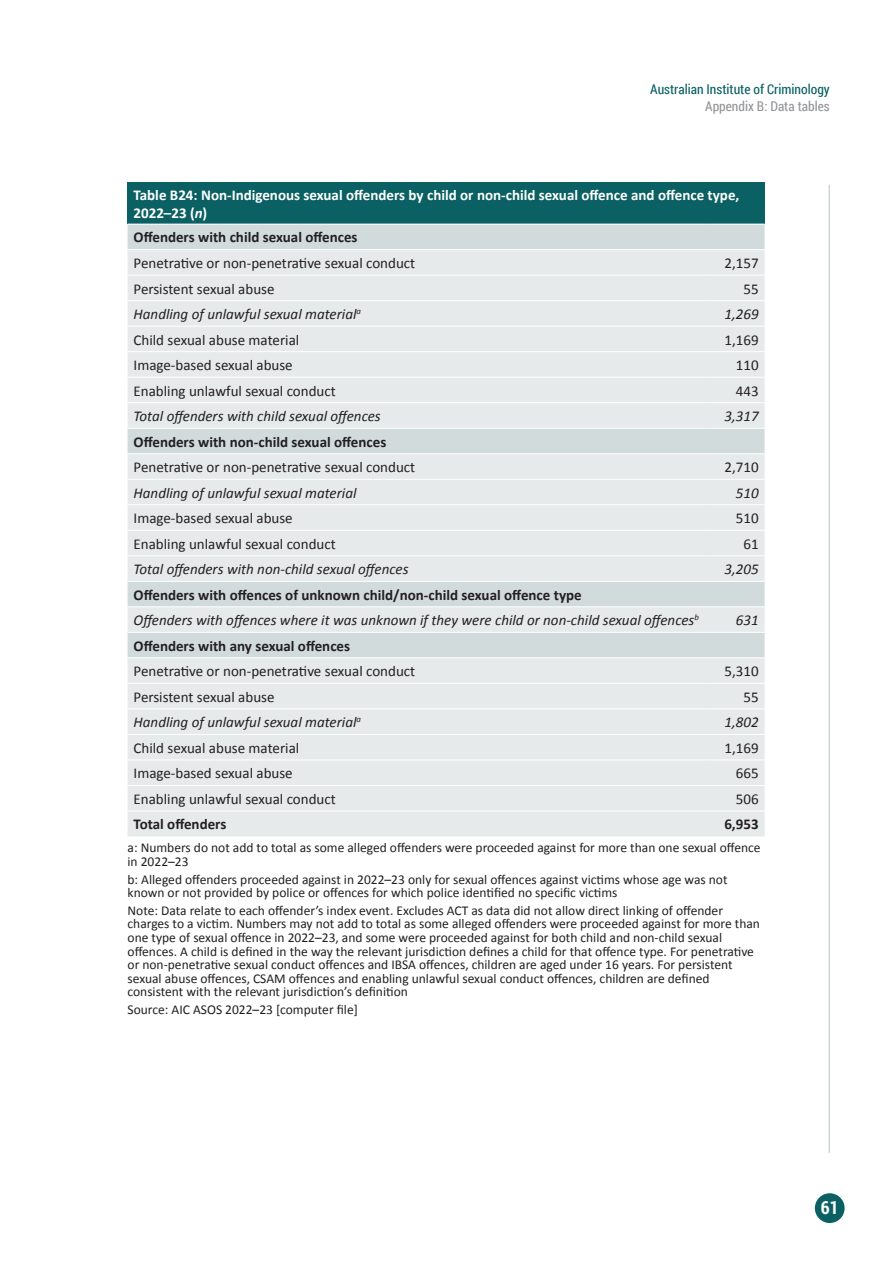
<style>
.page{position:relative;width:893px;height:1263px;background:#fff}
.page>*{position:absolute;margin:0;border:0;box-sizing:border-box;transform-origin:0 0}
.t1{font:700 18px "Roboto Condensed";color:#fff}
.Body__table{font:15px "Calibri";color:#231f20}
.Body__table-2{font:italic 15px "Calibri";color:#231f20}
.Body__table-3{font:700 15px "Calibri";color:#231f20}
.Body_table_heading{font:700 15px/18px "Calibri";color:#fff}
.Table_notes{font:13.5px/13.5px "Calibri";color:#231f20}
.t2{font:13.5px "Roboto Condensed";color:#0b6063}
.t3{font:13.5px "Roboto Condensed";color:#939598}
.s1{font-style:italic}
</style>
<div class="page">
<hr style="left:829px;top:185px;width:1px;height:968px;background:#b9c5c8">
<div style="left:815px;top:1193px;width:30px;height:30px;background:#0b6063;border-radius:50%"></div>
<div style="left:128px;top:183px;width:637px;height:41px;background:#0b6063"></div>
<div style="left:128px;top:225px;width:637px;height:24px;background:#d2dbdc"></div>
<div style="left:128px;top:250px;width:637px;height:586px;background:#e6eaeb"></div>
<svg style="left:128px;top:429px;width:637px;height:228px;background:#dfe5e6"></svg>
<hr style="left:128px;top:275px;width:579px;height:1px;background:#fff">
<hr style="left:707px;top:275px;width:58px;height:1px;background:#fff">
<hr style="left:128px;top:300px;width:579px;height:1px;background:#fff">
<hr style="left:707px;top:300px;width:58px;height:1px;background:#fff">
<hr style="left:128px;top:326px;width:579px;height:1px;background:#fff">
<hr style="left:707px;top:326px;width:58px;height:1px;background:#fff">
<hr style="left:128px;top:351px;width:579px;height:1px;background:#fff">
<hr style="left:707px;top:351px;width:58px;height:1px;background:#fff">
<hr style="left:128px;top:377px;width:579px;height:1px;background:#fff">
<hr style="left:707px;top:377px;width:58px;height:1px;background:#fff">
<hr style="left:128px;top:402px;width:579px;height:1px;background:#fff">
<hr style="left:707px;top:402px;width:58px;height:1px;background:#fff">
<hr style="left:128px;top:428px;width:579px;height:1px;background:#fff">
<hr style="left:707px;top:428px;width:58px;height:1px;background:#fff">
<hr style="left:128px;top:453px;width:579px;height:1px;background:#fff">
<hr style="left:707px;top:453px;width:58px;height:1px;background:#fff">
<hr style="left:128px;top:479px;width:579px;height:1px;background:#fff">
<hr style="left:707px;top:479px;width:58px;height:1px;background:#fff">
<hr style="left:128px;top:504px;width:579px;height:1px;background:#fff">
<hr style="left:707px;top:504px;width:58px;height:1px;background:#fff">
<hr style="left:128px;top:530px;width:579px;height:1px;background:#fff">
<hr style="left:707px;top:530px;width:58px;height:1px;background:#fff">
<hr style="left:128px;top:555px;width:579px;height:1px;background:#fff">
<hr style="left:707px;top:555px;width:58px;height:1px;background:#fff">
<hr style="left:128px;top:581px;width:579px;height:1px;background:#fff">
<hr style="left:707px;top:581px;width:58px;height:1px;background:#fff">
<hr style="left:128px;top:606px;width:579px;height:1px;background:#fff">
<hr style="left:707px;top:606px;width:58px;height:1px;background:#fff">
<hr style="left:128px;top:632px;width:579px;height:1px;background:#fff">
<hr style="left:707px;top:632px;width:58px;height:1px;background:#fff">
<hr style="left:128px;top:657px;width:579px;height:1px;background:#fff">
<hr style="left:707px;top:657px;width:58px;height:1px;background:#fff">
<hr style="left:128px;top:683px;width:579px;height:1px;background:#fff">
<hr style="left:707px;top:683px;width:58px;height:1px;background:#fff">
<hr style="left:128px;top:708px;width:579px;height:1px;background:#fff">
<hr style="left:707px;top:708px;width:58px;height:1px;background:#fff">
<hr style="left:128px;top:734px;width:579px;height:1px;background:#fff">
<hr style="left:707px;top:734px;width:58px;height:1px;background:#fff">
<hr style="left:128px;top:759px;width:579px;height:1px;background:#fff">
<hr style="left:707px;top:759px;width:58px;height:1px;background:#fff">
<hr style="left:128px;top:785px;width:579px;height:1px;background:#fff">
<hr style="left:707px;top:785px;width:58px;height:1px;background:#fff">
<hr style="left:128px;top:810px;width:579px;height:1px;background:#fff">
<hr style="left:707px;top:810px;width:58px;height:1px;background:#fff">
<p class="t2" style="left:650px;top:80px;width:181px">Australian Institute of Criminology</p>
<p class="t3" style="left:705px;top:97px;width:126px">Appendix B: Data tables</p>
<p class="Body_table_heading" style="left:134px;top:186px;width:607px">Table B24: Non-Indigenous sexual offenders by child or non-child sexual offence and offence type,<br>2022–23 (<span class="s1">n</span>)</p>
<p class="Body__table-3" style="left:134px;top:227px;width:226px">Offenders with child sexual offences</p>
<p class="Body__table" style="left:134px;top:253px;width:283px">Penetrative or non-penetrative sexual conduct</p>
<p class="Body__table" style="left:724px;top:253px;width:36px">2,157</p>
<p class="Body__table" style="left:134px;top:278px;width:142px">Persistent sexual abuse</p>
<p class="Body__table" style="left:743px;top:278px;width:17px">55</p>
<p class="Body__table-2" style="left:134px;top:304px;width:229px">Handling of unlawful sexual material<sup>a</sup></p>
<p class="Body__table-2" style="left:724px;top:304px;width:36px">1,269</p>
<p class="Body__table" style="left:134px;top:329px;width:167px">Child sexual abuse material</p>
<p class="Body__table" style="left:724px;top:329px;width:36px">1,169</p>
<p class="Body__table" style="left:134px;top:355px;width:161px">Image-based sexual abuse</p>
<p class="Body__table" style="left:736px;top:355px;width:24px">110</p>
<p class="Body__table" style="left:134px;top:380px;width:204px">Enabling unlawful sexual conduct</p>
<p class="Body__table" style="left:736px;top:380px;width:24px">443</p>
<p class="Body__table-2" style="left:134px;top:406px;width:249px">Total offenders with child sexual offences</p>
<p class="Body__table-2" style="left:724px;top:406px;width:36px">3,317</p>
<p class="Body__table-3" style="left:134px;top:431px;width:254px">Offenders with non-child sexual offences</p>
<p class="Body__table" style="left:134px;top:457px;width:283px">Penetrative or non-penetrative sexual conduct</p>
<p class="Body__table" style="left:724px;top:457px;width:36px">2,710</p>
<p class="Body__table-2" style="left:134px;top:482px;width:224px">Handling of unlawful sexual material</p>
<p class="Body__table-2" style="left:736px;top:482px;width:24px">510</p>
<p class="Body__table" style="left:134px;top:508px;width:161px">Image-based sexual abuse</p>
<p class="Body__table" style="left:736px;top:508px;width:24px">510</p>
<p class="Body__table" style="left:134px;top:533px;width:204px">Enabling unlawful sexual conduct</p>
<p class="Body__table" style="left:743px;top:533px;width:17px">61</p>
<p class="Body__table-2" style="left:134px;top:559px;width:276px">Total offenders with non-child sexual offences</p>
<p class="Body__table-2" style="left:724px;top:559px;width:36px">3,205</p>
<p class="Body__table-3" style="left:134px;top:584px;width:450px">Offenders with offences of unknown child/non-child sexual offence type</p>
<p class="Body__table-2" style="left:134px;top:610px;width:567px">Offenders with offences where it was unknown if they were child or non-child sexual offences<sup>b</sup></p>
<p class="Body__table-2" style="left:736px;top:610px;width:24px">631</p>
<p class="Body__table-3" style="left:134px;top:635px;width:218px">Offenders with any sexual offences</p>
<p class="Body__table" style="left:134px;top:661px;width:283px">Penetrative or non-penetrative sexual conduct</p>
<p class="Body__table" style="left:724px;top:661px;width:36px">5,310</p>
<p class="Body__table" style="left:134px;top:686px;width:142px">Persistent sexual abuse</p>
<p class="Body__table" style="left:743px;top:686px;width:17px">55</p>
<p class="Body__table-2" style="left:134px;top:712px;width:229px">Handling of unlawful sexual material<sup>a</sup></p>
<p class="Body__table-2" style="left:724px;top:712px;width:36px">1,802</p>
<p class="Body__table" style="left:134px;top:737px;width:167px">Child sexual abuse material</p>
<p class="Body__table" style="left:724px;top:737px;width:36px">1,169</p>
<p class="Body__table" style="left:134px;top:763px;width:161px">Image-based sexual abuse</p>
<p class="Body__table" style="left:736px;top:763px;width:24px">665</p>
<p class="Body__table" style="left:134px;top:788px;width:204px">Enabling unlawful sexual conduct</p>
<p class="Body__table" style="left:736px;top:788px;width:24px">506</p>
<p class="Body__table-3" style="left:134px;top:814px;width:94px">Total offenders</p>
<p class="Body__table-3" style="left:724px;top:814px;width:36px">6,953</p>
<p class="Table_notes" style="left:128px;top:841px;width:634px">a: Numbers do not add to total as some alleged offenders were proceeded against for more than one sexual offence in 2022–23</p>
<p class="Table_notes" style="left:128px;top:872px;width:601px">b: Alleged offenders proceeded against in 2022–23 only for sexual offences against victims whose age was not known or not provided by police or offences for which police identified no specific victims</p>
<p class="Table_notes" style="left:128px;top:903px;width:634px">Note: Data relate to each offender’s index event. Excludes ACT as data did not allow direct linking of offender charges to a victim. Numbers may not add to total as some alleged offenders were proceeded against for more than one type of sexual offence in 2022–23, and some were proceeded against for both child and non-child sexual offences. A child is defined in the way the relevant jurisdiction defines a child for that offence type. For penetrative or non-penetrative sexual conduct offences and IBSA offences, children are aged under 16 years. For persistent sexual abuse offences, CSAM offences and enabling unlawful sexual conduct offences, children are defined consistent with the relevant jurisdiction’s definition</p>
<p class="Table_notes" style="left:128px;top:1002px;width:232px">Source: AIC ASOS 2022–23 [computer file]</p>
<h1 class="t1" style="left:821px;top:1194px;width:19px">61</h1>
</div>
